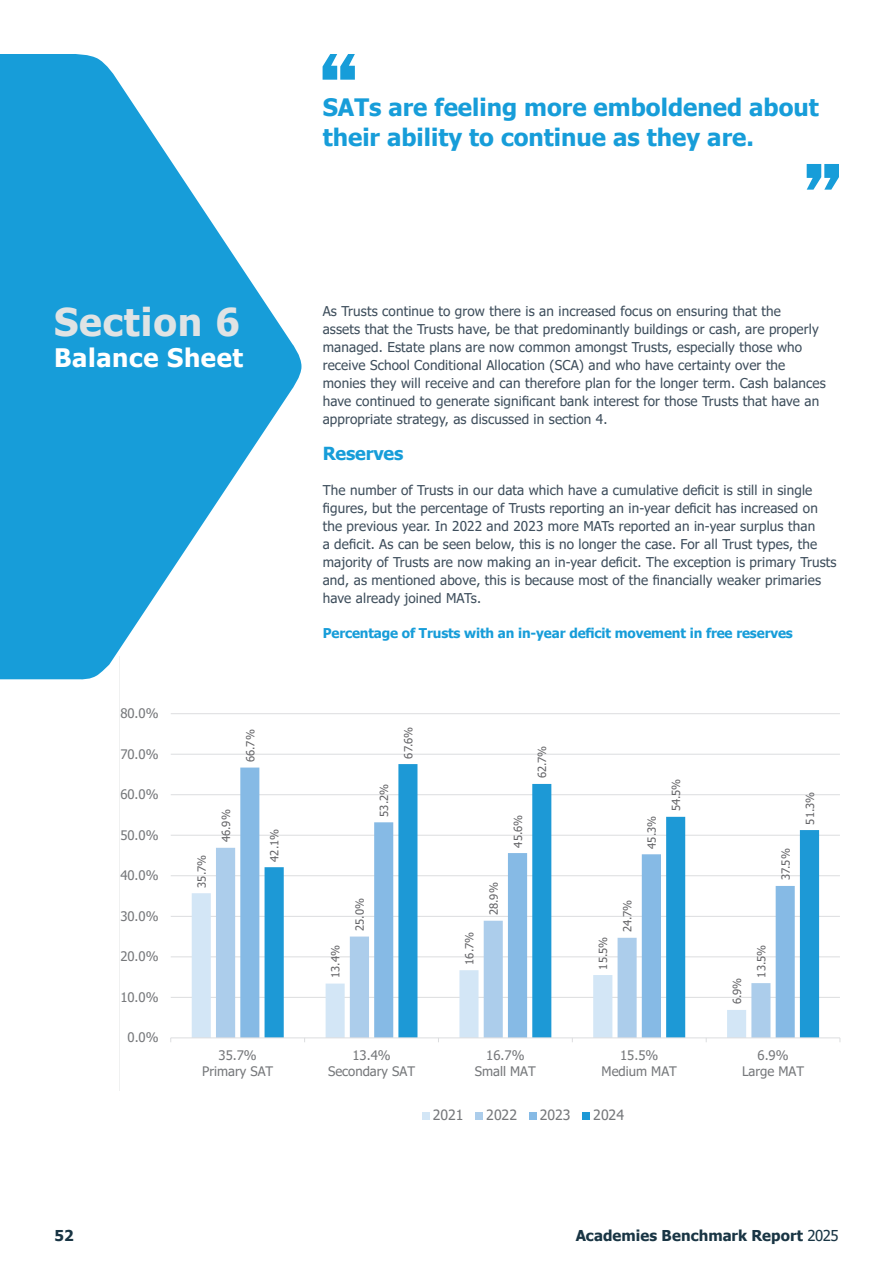
<style>
.page{position:relative;width:893px;height:1263px;background:#fff}
.page>*{position:absolute;margin:0;border:0;box-sizing:border-box;transform-origin:0 0}
.t1{font:700 38.25px "Tahoma";letter-spacing:.025em;color:#e0e3e4}
.t2{font:700 25.5px "Tahoma";letter-spacing:.025em;color:#fff}
.t3{font:700 24px/30px "Tahoma";color:#179dd9}
.t4{font:700 18px "Tahoma";letter-spacing:-.01em;color:#179dd9}
.t5{font:700 15px "Tahoma";color:#193544}
.t6{font:14.1px "Tahoma";color:#76787b}
.t7{font:13.5px/18px "Tahoma";letter-spacing:.01em;color:#3e4e5c}
.t8{font:700 13.5px "Tahoma";letter-spacing:-.01em;color:#179dd9}
.t9{font:13.2px/15.8px "Tahoma";color:#76787b;text-align:center}
.t10{font:12.15px "Tahoma";color:#636366}
.t11{font:11.25px "Tahoma";letter-spacing:.005em;color:#636366}
.s1{font-weight:400}
</style>
<div class="page">
<svg style="left:0;top:54px;width:301px;height:626px;fill:#179dd9"></svg>
<hr style="left:171px;top:997px;width:669px;height:1px;background:#dcdddf">
<hr style="left:171px;top:956px;width:669px;height:1px;background:#dcdddf">
<hr style="left:171px;top:916px;width:669px;height:1px;background:#dcdddf">
<hr style="left:171px;top:875px;width:669px;height:1px;background:#dcdddf">
<hr style="left:171px;top:835px;width:669px;height:1px;background:#dcdddf">
<hr style="left:171px;top:794px;width:669px;height:1px;background:#dcdddf">
<hr style="left:171px;top:754px;width:669px;height:1px;background:#dcdddf">
<hr style="left:171px;top:713px;width:669px;height:1px;background:#dcdddf">
<hr style="left:171px;top:1037px;width:669px;height:1px;background:#dcdddf">
<svg style="left:119px;top:657px;width:714px;height:434px"></svg>
<svg style="left:422px;top:1112px;width:168px;height:8px"></svg>
<svg style="left:323px;top:54px;width:32px;height:26px"></svg>
<svg style="left:807px;top:164px;width:32px;height:26px"></svg>
<h3 class="t3" style="left:323px;top:93px;width:498px">SATs are feeling more emboldened about their ability to continue as they are.</h3>
<h1 class="t1" style="left:54px;top:295px;width:187px">Section 6</h1>
<h2 class="t2" style="left:54px;top:339px;width:191px">Balance Sheet</h2>
<p class="t9" style="left:120px;top:706px;width:40px">80.0%</p>
<p class="t9" style="left:120px;top:747px;width:40px">70.0%</p>
<p class="t6" style="left:133px;top:777px;width:43px">50.0%</p>
<p class="t9" style="left:120px;top:787px;width:40px">60.0%</p>
<p class="t6" style="left:133px;top:821px;width:43px">40.0%</p>
<p class="t9" style="left:120px;top:828px;width:40px">50.0%</p>
<p class="t6" style="left:133px;top:865px;width:43px">30.0%</p>
<p class="t9" style="left:120px;top:868px;width:40px">40.0%</p>
<p class="t9" style="left:120px;top:909px;width:40px">30.0%</p>
<p class="t6" style="left:133px;top:908px;width:43px">20.0%</p>
<p class="t9" style="left:120px;top:949px;width:40px">20.0%</p>
<p class="t6" style="left:133px;top:952px;width:43px">10.0%</p>
<p class="t9" style="left:120px;top:990px;width:40px">10.0%</p>
<p class="t6" style="left:141px;top:996px;width:35px">0.0%</p>
<p class="t9" style="left:127px;top:1030px;width:33px">0.0%</p>
<p class="t11" style="left:243px;top:762px;width:34px;rotate:-90deg">66.7%</p>
<p class="t11" style="left:194px;top:888px;width:34px;rotate:-90deg">35.7%</p>
<p class="t10" style="left:213px;top:844px;width:37px;rotate:-90deg">35.7%</p>
<p class="t11" style="left:218px;top:842px;width:34px;rotate:-90deg">46.9%</p>
<p class="t11" style="left:267px;top:862px;width:34px;rotate:-90deg">42.1%</p>
<p class="t7" style="left:323px;top:303px;width:505px">As Trusts continue to grow there is an increased focus on ensuring that the<br>assets that the Trusts have, be that predominantly buildings or cash, are properly managed. Estate plans are now common amongst Trusts, especially those who receive School Conditional Allocation (SCA) and who have certainty over the monies they will receive and can therefore plan for the longer term. Cash balances have continued to generate significant bank interest for those Trusts that have an appropriate strategy, as discussed in section 4.</p>
<h3 class="t4" style="left:323px;top:440px;width:82px">Reserves</h3>
<p class="t7" style="left:323px;top:481px;width:515px">The number of Trusts in our data which have a cumulative deficit is still in single figures, but the percentage of Trusts reporting an in-year deficit has increased on the previous year. In 2022 and 2023 more MATs reported an in-year surplus than<br>a deficit. As can be seen below, this is no longer the case. For all Trust types, the majority of Trusts are now making an in-year deficit. The exception is primary Trusts and, as mentioned above, this is because most of the financially weaker primaries have already joined MATs.</p>
<p class="t8" style="left:323px;top:623px;width:472px">Percentage of Trusts with an in-year deficit movement in free reserves</p>
<p class="t11" style="left:377px;top:817px;width:34px;rotate:-90deg">53.2%</p>
<p class="t11" style="left:401px;top:759px;width:34px;rotate:-90deg">67.6%</p>
<p class="t11" style="left:328px;top:978px;width:34px;rotate:-90deg">13.4%</p>
<p class="t11" style="left:352px;top:931px;width:34px;rotate:-90deg">25.0%</p>
<p class="t10" style="left:357px;top:941px;width:37px;rotate:-90deg">13.4%</p>
<p class="t11" style="left:535px;top:778px;width:34px;rotate:-90deg">62.7%</p>
<p class="t11" style="left:510px;top:847px;width:34px;rotate:-90deg">45.6%</p>
<p class="t11" style="left:644px;top:849px;width:34px;rotate:-90deg">45.3%</p>
<p class="t11" style="left:486px;top:915px;width:34px;rotate:-90deg">28.9%</p>
<p class="t11" style="left:462px;top:965px;width:34px;rotate:-90deg">16.7%</p>
<p class="t11" style="left:596px;top:969px;width:34px;rotate:-90deg">15.5%</p>
<p class="t11" style="left:620px;top:932px;width:34px;rotate:-90deg">24.7%</p>
<p class="t11" style="left:668px;top:811px;width:34px;rotate:-90deg">54.5%</p>
<p class="t11" style="left:778px;top:880px;width:34px;rotate:-90deg">37.5%</p>
<p class="t11" style="left:802px;top:824px;width:34px;rotate:-90deg">51.3%</p>
<p class="t11" style="left:729px;top:1004px;width:28px;rotate:-90deg">6.9%</p>
<p class="t11" style="left:754px;top:978px;width:34px;rotate:-90deg">13.5%</p>
<p class="t9" style="left:202px;top:1048px;width:72px">35.7%<br>Primary SAT</p>
<p class="t9" style="left:328px;top:1048px;width:88px">13.4%<br>Secondary SAT</p>
<p class="t9" style="left:475px;top:1048px;width:62px">16.7%<br>Small MAT</p>
<p class="t9" style="left:602px;top:1048px;width:77px">15.5%<br>Medium MAT</p>
<p class="t9" style="left:742px;top:1048px;width:63px">6.9%<br>Large MAT</p>
<p class="t6" style="left:433px;top:1106px;width:32px">2021</p>
<p class="t6" style="left:486px;top:1106px;width:32px">2022</p>
<p class="t6" style="left:540px;top:1106px;width:32px">2023</p>
<p class="t6" style="left:593px;top:1106px;width:32px">2024</p>
<p class="t5" style="left:55px;top:1225px;width:21px">52</p>
<p class="t5" style="left:576px;top:1225px;width:265px">Academies Benchmark Report <span class="s1">2025</span></p>
</div>
